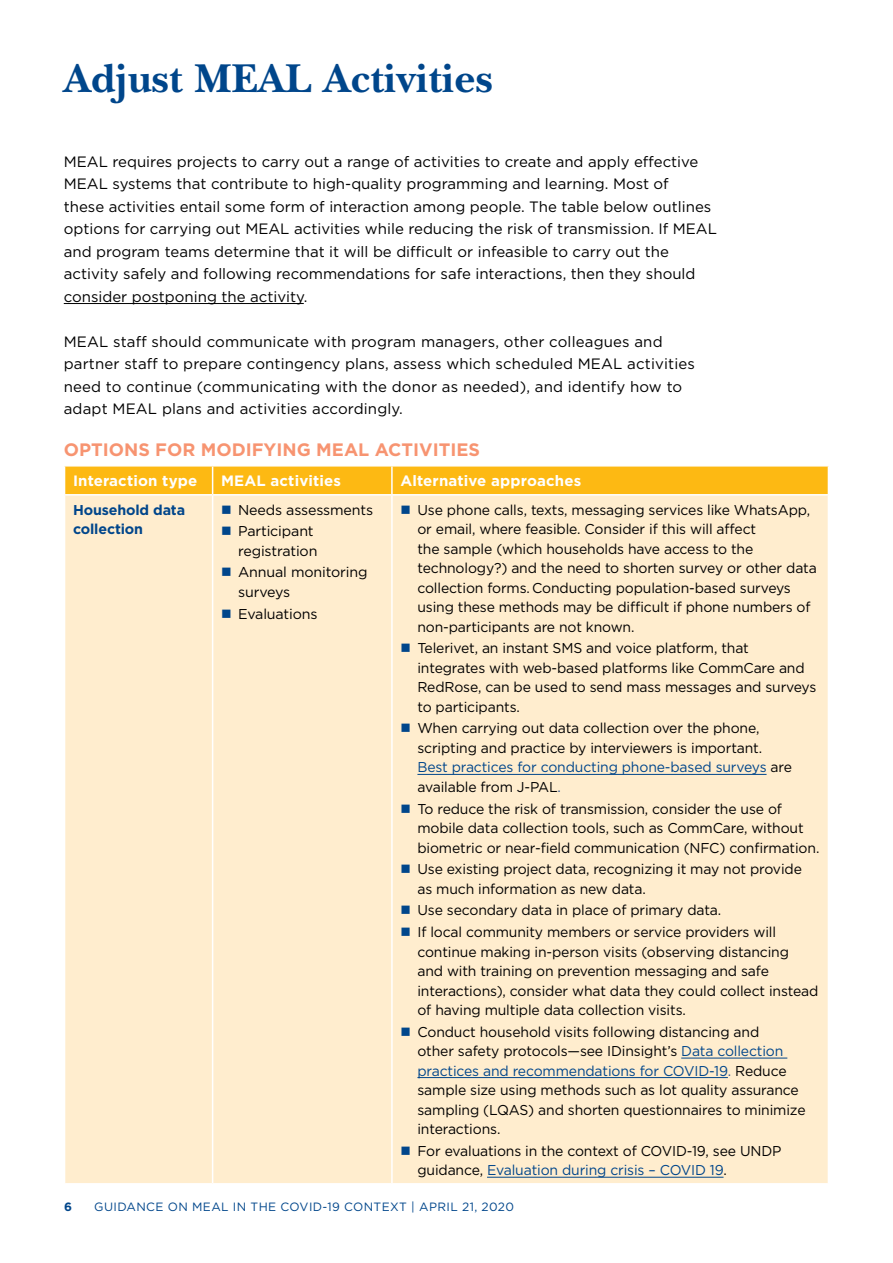
<style>
.page{position:relative;width:893px;height:1263px;background:#fff}
.page>*{position:absolute;margin:0;border:0;box-sizing:border-box;transform-origin:0 0}
.t1{font:700 42px "New Baskerville Std";letter-spacing:.01em;color:#00468b}
.t2{font:700 18px "Gotham";color:#f79471}
.t3{font:15px/22.5px "Gotham";color:#000}
.t4{font:700 15px "Gotham";letter-spacing:.01em;color:#fff}
.t5{font:14.25px/19.5px "Gotham";letter-spacing:-.01em;color:#000}
.t6{font:700 14.25px/19.5px "Gotham";letter-spacing:-.01em;color:#00468b}
.t7{font:12px "Gotham";letter-spacing:.03em;color:#00468b}
.t8{font:700 12px "Gotham";color:#00468b}
.s1{color:#00468b}
.s2{color:#2f5496}
</style>
<div class="page">
<hr style="left:64px;top:303px;width:240px;height:1px;background:#000">
<div style="left:65px;top:496px;width:763px;height:687px;background:#ffedce"></div>
<div style="left:64px;top:466px;width:765px;height:28px;background:#fdb913"></div>
<hr style="left:212px;top:496px;width:1px;height:687px;background:#fff">
<hr style="left:391px;top:496px;width:2px;height:687px;background:#fff">
<hr style="left:417px;top:774px;width:349px;height:1px;background:#00468b">
<hr style="left:681px;top:1058px;width:106px;height:1px;background:#00468b">
<hr style="left:417px;top:1077px;width:311px;height:1px;background:#00468b">
<hr style="left:487px;top:1177px;width:236px;height:1px;background:#00468b">
<svg style="left:222px;top:505px;width:9px;height:9px"></svg>
<svg style="left:222px;top:527px;width:9px;height:8px"></svg>
<svg style="left:222px;top:568px;width:9px;height:8px"></svg>
<svg style="left:222px;top:609px;width:9px;height:9px"></svg>
<svg style="left:402px;top:505px;width:8px;height:9px"></svg>
<svg style="left:402px;top:644px;width:8px;height:8px"></svg>
<svg style="left:402px;top:724px;width:8px;height:8px"></svg>
<svg style="left:402px;top:804px;width:8px;height:8px"></svg>
<svg style="left:402px;top:865px;width:8px;height:8px"></svg>
<svg style="left:402px;top:906px;width:8px;height:8px"></svg>
<svg style="left:402px;top:927px;width:8px;height:9px"></svg>
<svg style="left:402px;top:1027px;width:8px;height:8px"></svg>
<svg style="left:402px;top:1146px;width:8px;height:9px"></svg>
<h1 class="t1" style="left:64px;top:54px;width:430px">Adjust MEAL Activities</h1>
<p class="t3" style="left:64px;top:150px;width:655px">MEAL requires projects to carry out a range of activities to create and apply effective MEAL systems that contribute to high‑quality programming and learning. Most of<br>these activities entail some form of interaction among people. The table below outlines options for carrying out MEAL activities while reducing the risk of transmission. If MEAL and program teams determine that it will be difficult or infeasible to carry out the activity safely and following recommendations for safe interactions, then they should consider postponing the activity.</p>
<p class="t3" style="left:64px;top:330px;width:633px">MEAL staff should communicate with program managers, other colleagues and partner staff to prepare contingency plans, assess which scheduled MEAL activities need to continue (communicating with the donor as needed), and identify how to adapt MEAL plans and activities accordingly.</p>
<p class="t2" style="left:64px;top:438px;width:418px">OPTIONS FOR MODIFYING MEAL ACTIVITIES</p>
<p class="t4" style="left:73px;top:471px;width:126px">Interaction type</p>
<p class="t4" style="left:221px;top:471px;width:122px">MEAL activities</p>
<p class="t4" style="left:400px;top:471px;width:182px">Alternative approaches</p>
<p class="t6" style="left:73px;top:500px;width:114px">Household data collection</p>
<p class="t5" style="left:238px;top:499px;width:137px;line-height:21.6px">Needs assessments<br>Participant</p>
<p class="t5" style="left:238px;top:540px;width:131px;line-height:21.6px">registration<br>Annual monitoring</p>
<p class="t5" style="left:238px;top:581px;width:81px;line-height:21.6px">surveys<br>Evaluations</p>
<p class="t5" style="left:417px;top:500px;width:401px">Use phone calls, texts, messaging services like WhatsApp, or email, where feasible. Consider if this will affect<br>the sample (which households have access to the technology?) and the need to shorten survey or other data collection forms. Conducting population‑based surveys using these methods may be difficult if phone numbers of non‑participants are not known.</p>
<p class="t5" style="left:417px;top:638px;width:400px">Telerivet, an instant SMS and voice platform, that integrates with web‑based platforms like CommCare and RedRose, can be used to send mass messages and surveys to participants.</p>
<p class="t5" style="left:417px;top:718px;width:376px">When carrying out data collection over the phone, scripting and practice by interviewers is important.<br><span class="s1">Best practices for conducting phone‑based surveys</span> are available from J‑PAL<span class="s2">.</span></p>
<p class="t5" style="left:417px;top:798px;width:403px">To reduce the risk of transmission, consider the use of mobile data collection tools, such as CommCare, without biometric or near‑field communication (NFC) confirmation.</p>
<p class="t5" style="left:417px;top:859px;width:386px">Use existing project data, recognizing it may not provide as much information as new data.</p>
<p class="t5" style="left:417px;top:899px;width:360px;line-height:21.6px">Use secondary data in place of primary data.<br>If local community members or service providers will</p>
<p class="t5" style="left:417px;top:941px;width:402px">continue making in‑person visits (observing distancing<br>and with training on prevention messaging and safe interactions), consider what data they could collect instead of having multiple data collection visits.</p>
<p class="t5" style="left:417px;top:1021px;width:390px">Conduct household visits following distancing and<br>other safety protocols—see IDinsight’s <span class="s1">Data collection practices and recommendations for COVID‑19</span><span class="s2">.</span> Reduce sample size using methods such as lot quality assurance sampling (LQAS) and shorten questionnaires to minimize interactions.</p>
<p class="t5" style="left:417px;top:1141px;width:366px">For evaluations in the context of COVID‑19, see UNDP guidance, <span class="s1">Evaluation during crisis – COVID 19</span>.</p>
<p class="t8" style="left:64px;top:1199px;width:9px">6</p>
<p class="t7" style="left:94px;top:1199px;width:421px">GUIDANCE ON MEAL IN THE COVID-19 CONTEXT | APRIL 21, 2020</p>
</div>
